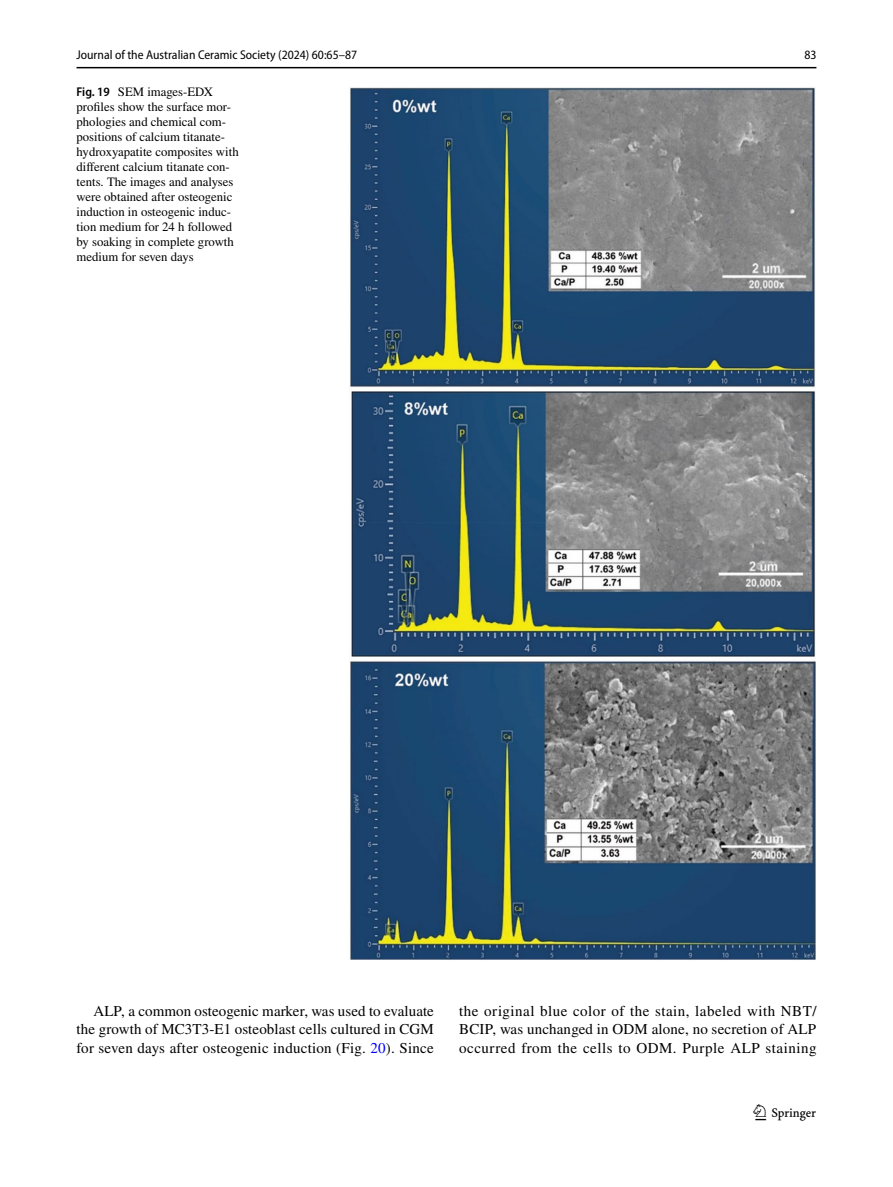
<style>
.page{position:relative;width:893px;height:1187px;background:#fff}
.page>*{position:absolute;margin:0;border:0;box-sizing:border-box;transform-origin:0 0}
.t1{font:22.5px "Springnew Regular 3";color:#000}
.t2{font:15px/18.8px "STIX";letter-spacing:.015em;color:#000;text-align:justify}
.t3{font:12.75px/15px "STIX";color:#000}
.t4{font:semi-condensed 12.75px "Myriad Pro";color:#000}
.s1{font-family:"Myriad Pro";font-weight:600;font-stretch:semi-condensed}
.s2{color:#00f}
</style>
<div class="page">
<hr style="left:77px;top:67px;width:739px;height:1px;background:#000">
<img style="left:350px;top:87px;width:466px;height:873px">
<p class="t4" style="left:77px;top:48px;width:282px">Journal of the Australian Ceramic Society (2024) 60:65–87</p>
<p class="t4" style="left:804px;top:48px;width:14px">83</p>
<p class="t3" style="left:77px;top:85px;width:164px"><span class="s1">Fig. 19</span> SEM images-EDX profiles show the surface mor&shy;phologies and chemical com&shy;positions of calcium titanate&shy;hydroxyapatite composites with different calcium titanate con&shy;tents. The images and analyses were obtained after osteogenic induction in osteogenic induc&shy;tion medium for 24 h followed by soaking in complete growth medium for seven days</p>
<p class="t2" style="left:77px;top:1002px;width:359px;text-indent:17px">ALP, a common osteogenic marker, was used to evaluate the growth of MC3T3-E1 osteoblast cells cultured in CGM for seven days after osteogenic induction (Fig. <span class="s2">20</span>). Since</p>
<p class="t2" style="left:459px;top:1002px;width:359px">the original blue color of the stain, labeled with NBT/ BCIP, was unchanged in ODM alone, no secretion of ALP occurred from the cells to ODM. Purple ALP staining</p>
<h1 class="t1" style="left:755px;top:1104px;width:62px">1 3</h1>
</div>
